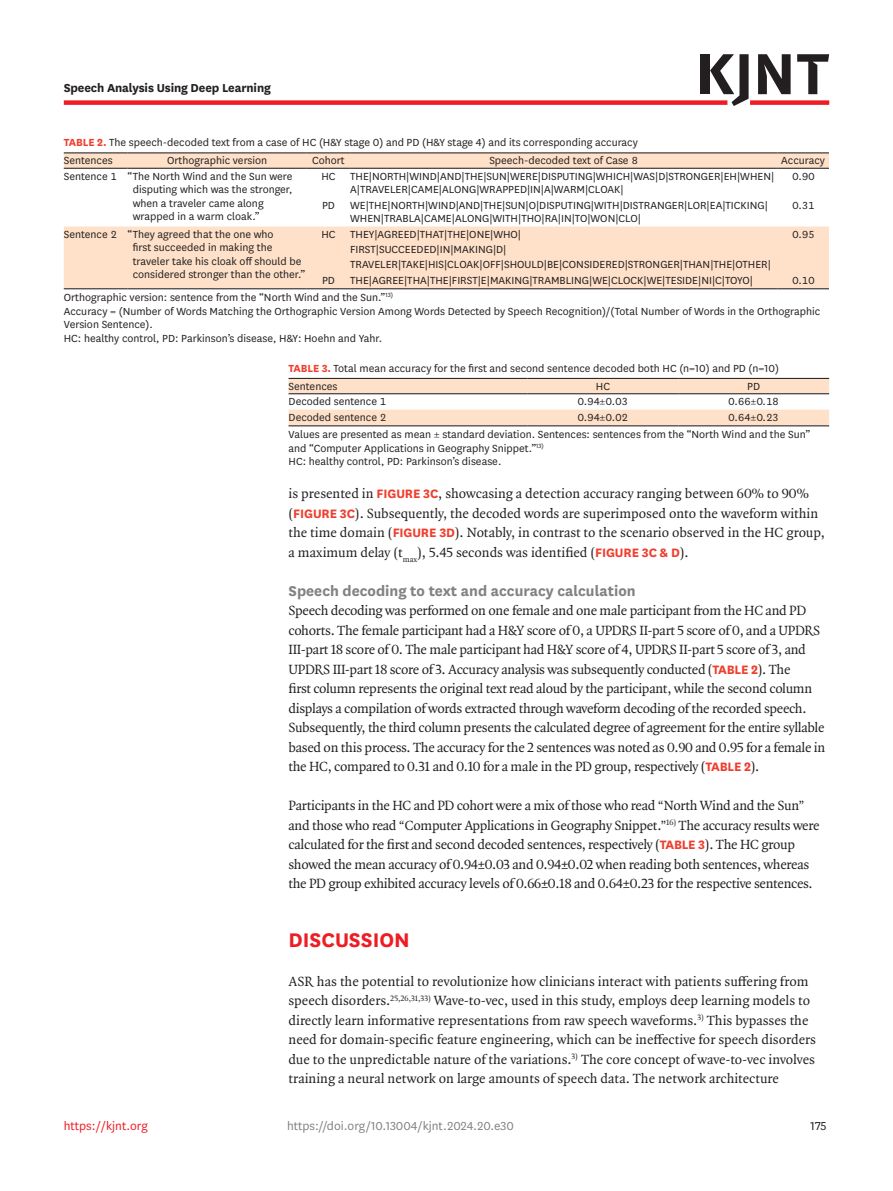
<style>
.page{position:relative;width:893px;height:1191px;background:#fff}
.page>*{position:absolute;margin:0;border:0;box-sizing:border-box;transform-origin:0 0}
.body_title1{font:700 23.1px "National";color:#ee1d23}
.body_title2{font:700 16.5px "National";color:#808285}
.body_p_first{font:14.25px/19.5px "Quadraat OT";letter-spacing:-.01em;color:#231f20}
.body_p{font:14.25px/19.5px "Quadraat OT";letter-spacing:-.015em;color:#231f20}
.doi_running_footer{font:13.5px "National";color:#808285}
.alt-title-type{font:700 13.5px "National";letter-spacing:-.01em;color:#231f20}
.t1{font:13.5px "National";color:#ee1d23}
.t2{font:13.5px "National";color:#231f20}
.tbody_entry{font:12px/13.5px "National";color:#231f20}
.table-wrap-foot_p{font:12px/13.5px "National";color:#231f20}
.table-wrap-foot_p_first{font:12px/13.5px "National";color:#231f20}
.table-wrap_caption{font:12px "National";color:#231f20}
.thead_entry{font:12px "National";color:#231f20}
.s1{font-weight:700;color:#ef3e2e}
.s2{font-family:"National";font-weight:700;color:#ef3e2e}
</style>
<div class="page">
<div style="left:64px;top:100px;width:663px;height:5px;background:#ee1d23"></div>
<div style="left:750px;top:100px;width:79px;height:5px;background:#ee1d23"></div>
<div style="left:700px;top:54px;width:9px;height:40px;background:#231f20"></div>
<svg style="left:797px;top:54px;width:32px;height:40px"></svg>
<svg style="left:758px;top:54px;width:33px;height:40px"></svg>
<svg style="left:710px;top:54px;width:39px;height:52px"></svg>
<svg style="left:289px;top:379px;width:540px;height:46px"></svg>
<hr style="left:289px;top:378px;width:239px;height:1px;background:#231f20">
<hr style="left:528px;top:378px;width:150px;height:1px;background:#231f20">
<hr style="left:678px;top:378px;width:151px;height:1px;background:#231f20">
<hr style="left:289px;top:393px;width:239px;height:1px;background:#231f20">
<hr style="left:528px;top:393px;width:150px;height:1px;background:#231f20">
<hr style="left:678px;top:393px;width:151px;height:1px;background:#231f20">
<hr style="left:289px;top:425px;width:239px;height:1px;background:#231f20">
<hr style="left:528px;top:425px;width:150px;height:1px;background:#231f20">
<hr style="left:678px;top:425px;width:151px;height:1px;background:#231f20">
<svg style="left:64px;top:153px;width:765px;height:135px;fill:#fee1c8"></svg>
<hr style="left:64px;top:152px;width:64px;height:1px;background:#231f20">
<hr style="left:128px;top:152px;width:179px;height:1px;background:#231f20">
<hr style="left:307px;top:152px;width:43px;height:1px;background:#231f20">
<hr style="left:350px;top:152px;width:427px;height:1px;background:#231f20">
<hr style="left:777px;top:152px;width:52px;height:1px;background:#231f20">
<hr style="left:64px;top:168px;width:64px;height:1px;background:#231f20">
<hr style="left:128px;top:168px;width:179px;height:1px;background:#231f20">
<hr style="left:307px;top:168px;width:43px;height:1px;background:#231f20">
<hr style="left:350px;top:168px;width:427px;height:1px;background:#231f20">
<hr style="left:777px;top:168px;width:52px;height:1px;background:#231f20">
<hr style="left:64px;top:288px;width:64px;height:1px;background:#231f20">
<hr style="left:128px;top:288px;width:179px;height:1px;background:#231f20">
<hr style="left:307px;top:288px;width:43px;height:1px;background:#231f20">
<hr style="left:350px;top:288px;width:427px;height:1px;background:#231f20">
<hr style="left:777px;top:288px;width:52px;height:1px;background:#231f20">
<p class="alt-title-type" style="left:64px;top:78px;width:209px">Speech Analysis Using Deep Learning</p>
<p class="table-wrap_caption" style="left:64px;top:135px;width:576px"><span class="s1">TABLE 2.</span> The speech-decoded text from a case of HC (H&amp;Y stage 0) and PD (H&amp;Y stage 4) and its corresponding accuracy</p>
<p class="thead_entry" style="left:64px;top:152px;width:50px">Sentences</p>
<p class="thead_entry" style="left:167px;top:152px;width:102px">Orthographic version</p>
<p class="thead_entry" style="left:312px;top:152px;width:34px">Cohort</p>
<p class="thead_entry" style="left:489px;top:152px;width:150px">Speech-decoded text of Case 8</p>
<p class="thead_entry" style="left:781px;top:152px;width:45px">Accuracy</p>
<p class="tbody_entry" style="left:64px;top:169px;width:55px">Sentence 1</p>
<p class="tbody_entry" style="left:133px;top:169px;width:161px;text-indent:-5px">“The North Wind and the Sun were disputing which was the stronger, when a traveler came along wrapped in a warm cloak.”</p>
<p class="tbody_entry" style="left:321px;top:169px;width:16px">HC</p>
<p class="tbody_entry" style="left:350px;top:169px;width:426px">THE|NORTH|WIND|AND|THE|SUN|WERE|DISPUTING|WHICH|WAS|D|STRONGER|EH|WHEN|<br>A|TRAVELER|CAME|ALONG|WRAPPED|IN|A|WARM|CLOAK|</p>
<p class="tbody_entry" style="left:792px;top:169px;width:24px">0.90</p>
<p class="tbody_entry" style="left:322px;top:198px;width:14px">PD</p>
<p class="tbody_entry" style="left:350px;top:198px;width:419px">WE|THE|NORTH|WIND|AND|THE|SUN|O|DISPUTING|WITH|DISTRANGER|LOR|EA|TICKING|<br>WHEN|TRABLA|CAME|ALONG|WITH|THO|RA|IN|TO|WON|CLO|</p>
<p class="tbody_entry" style="left:792px;top:198px;width:24px">0.31</p>
<p class="tbody_entry" style="left:64px;top:227px;width:55px">Sentence 2</p>
<p class="tbody_entry" style="left:133px;top:227px;width:174px;text-indent:-5px">“They agreed that the one who<br>first succeeded in making the traveler take his cloak off should be considered stronger than the other.”</p>
<p class="tbody_entry" style="left:321px;top:227px;width:16px">HC</p>
<p class="tbody_entry" style="left:350px;top:227px;width:172px">THEY|AGREED|THAT|THE|ONE|WHO|</p>
<p class="tbody_entry" style="left:792px;top:227px;width:24px">0.95</p>
<p class="tbody_entry" style="left:350px;top:242px;width:158px">FIRST|SUCCEEDED|IN|MAKING|D|</p>
<p class="tbody_entry" style="left:350px;top:257px;width:422px">TRAVELER|TAKE|HIS|CLOAK|OFF|SHOULD|BE|CONSIDERED|STRONGER|THAN|THE|OTHER|</p>
<p class="tbody_entry" style="left:322px;top:273px;width:14px">PD</p>
<p class="tbody_entry" style="left:350px;top:273px;width:404px">THE|AGREE|THA|THE|FIRST|E|MAKING|TRAMBLING|WE|CLOCK|WE|TESIDE|NI|C|TOYO|</p>
<p class="tbody_entry" style="left:792px;top:273px;width:24px">0.10</p>
<p class="table-wrap-foot_p_first" style="left:64px;top:290px;width:331px">Orthographic version: sentence from the “North Wind and the Sun.”<sup>13)</sup></p>
<p class="table-wrap-foot_p" style="left:64px;top:304px;width:758px">Accuracy = (Number of Words Matching the Orthographic Version Among Words Detected by Speech Recognition)/(Total Number of Words in the Orthographic<br>Version Sentence).</p>
<p class="table-wrap-foot_p" style="left:64px;top:331px;width:320px">HC: healthy control, PD: Parkinson’s disease, H&amp;Y: Hoehn and Yahr.</p>
<p class="table-wrap_caption" style="left:289px;top:360px;width:492px"><span class="s1">TABLE 3.</span> Total mean accuracy for the first and second sentence decoded both HC (n=10) and PD (n=10)</p>
<p class="thead_entry" style="left:289px;top:378px;width:50px">Sentences</p>
<p class="thead_entry" style="left:596px;top:378px;width:16px">HC</p>
<p class="thead_entry" style="left:747px;top:378px;width:14px">PD</p>
<p class="tbody_entry" style="left:289px;top:394px;width:100px">Decoded sentence 1</p>
<p class="tbody_entry" style="left:577px;top:394px;width:52px">0.94±0.03</p>
<p class="tbody_entry" style="left:728px;top:394px;width:52px">0.66±0.18</p>
<p class="tbody_entry" style="left:289px;top:410px;width:100px">Decoded sentence 2</p>
<p class="tbody_entry" style="left:577px;top:410px;width:52px">0.94±0.02</p>
<p class="tbody_entry" style="left:728px;top:410px;width:52px">0.64±0.23</p>
<p class="table-wrap-foot_p_first" style="left:289px;top:427px;width:523px">Values are presented as mean ± standard deviation. Sentences: sentences from the “North Wind and the Sun” and “Computer Applications in Geography Snippet.”<sup>13)</sup></p>
<p class="table-wrap-foot_p" style="left:289px;top:454px;width:214px">HC: healthy control, PD: Parkinson’s disease.</p>
<p class="body_p" style="left:289px;top:484px;width:538px">is presented in <span class="s2">FIGURE 3C</span>, showcasing a detection accuracy ranging between 60% to 90% (<span class="s2">FIGURE 3C</span>). Subsequently, the decoded words are superimposed onto the waveform within the time domain (<span class="s2">FIGURE 3D</span>). Notably, in contrast to the scenario observed in the HC group, a maximum delay (t<sub>max</sub>), 5.45 seconds was identified (<span class="s2">FIGURE 3C &amp; D</span>).</p>
<p class="body_title2" style="left:289px;top:579px;width:349px">Speech decoding to text and accuracy calculation</p>
<p class="body_p_first" style="left:289px;top:601px;width:538px">Speech decoding was performed on one female and one male participant from the HC and PD cohorts. The female participant had a H&amp;Y score of 0, a UPDRS II-part 5 score of 0, and a UPDRS III-part 18 score of 0. The male participant had H&amp;Y score of 4, UPDRS II-part 5 score of 3, and UPDRS III-part 18 score of 3. Accuracy analysis was subsequently conducted (<span class="s2">TABLE 2</span>). The<br>first column represents the original text read aloud by the participant, while the second column displays a compilation of words extracted through waveform decoding of the recorded speech.<br>Subsequently, the third column presents the calculated degree of agreement for the entire syllable based on this process. The accuracy for the 2 sentences was noted as 0.90 and 0.95 for a female in the HC, compared to 0.31 and 0.10 for a male in the PD group, respectively (<span class="s2">TABLE 2</span>).</p>
<p class="body_p" style="left:289px;top:796px;width:532px">Participants in the HC and PD cohort were a mix of those who read “North Wind and the Sun” and those who read “Computer Applications in Geography Snippet.”<sup>16)</sup> The accuracy results were calculated for the first and second decoded sentences, respectively (<span class="s2">TABLE 3</span>). The HC group showed the mean accuracy of 0.94±0.03 and 0.94±0.02 when reading both sentences, whereas the PD group exhibited accuracy levels of 0.66±0.18 and 0.64±0.23 for the respective sentences.</p>
<p class="body_title1" style="left:289px;top:923px;width:123px">DISCUSSION</p>
<p class="body_p_first" style="left:289px;top:971px;width:529px">ASR has the potential to revolutionize how clinicians interact with patients suffering from speech disorders.<sup>25,26,31,33)</sup> Wave-to-vec, used in this study, employs deep learning models to directly learn informative representations from raw speech waveforms.<sup>3)</sup> This bypasses the need for domain-specific feature engineering, which can be ineffective for speech disorders due to the unpredictable nature of the variations.<sup>3)</sup> The core concept of wave-to-vec involves training a neural network on large amounts of speech data. The network architecture</p>
<p class="t2" style="left:811px;top:1116px;width:17px">175</p>
<p class="t1" style="left:64px;top:1116px;width:86px">https://kjnt.org</p>
<p class="doi_running_footer" style="left:287px;top:1116px;width:228px">https://doi.org/10.13004/kjnt.2024.20.e30</p>
</div>
